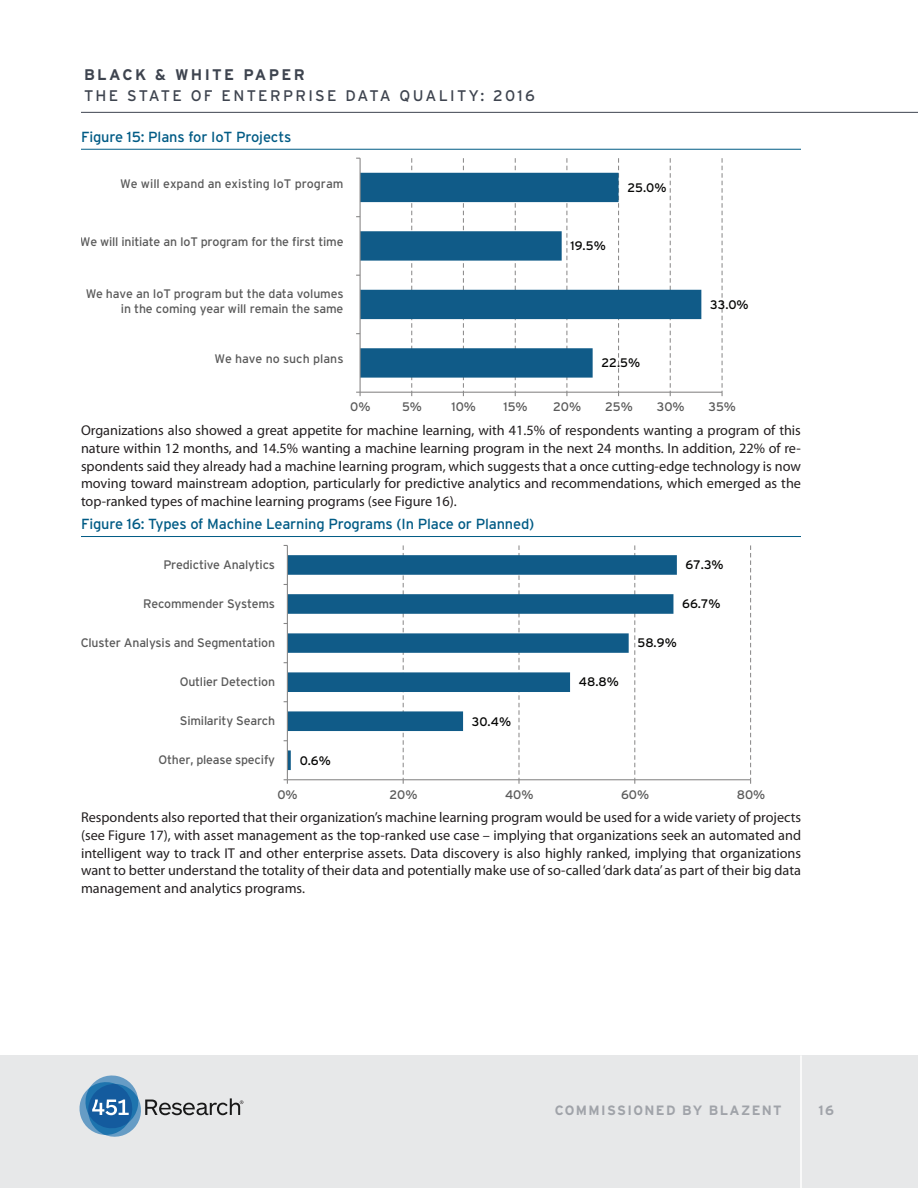
<style>
.page{position:relative;width:918px;height:1188px;background:#fff}
.page>*{position:absolute;margin:0;border:0;box-sizing:border-box;transform-origin:0 0}
.t1{font:15.3px "Interstate";letter-spacing:.15em;color:#3e444f}
.t2{font:700 15.3px "Interstate";letter-spacing:.15em;color:#3e444f}
.QuestionHeader{font:14.7px "Interstate";letter-spacing:-.01em;color:#005b85}
.Myriad_Body{font:14.25px/17.7px "Myriad Pro";color:#231f20;text-align:justify}
.t3{font:700 13.5px "Interstate";letter-spacing:.1em;color:#a0a3a9}
.t4{font:12.3px/14.9px "Interstate";letter-spacing:-.015em;color:#5a5a5a;text-align:right}
.t5{font:12.3px "Interstate";color:#050504}
</style>
<div class="page">
<div style="left:0;top:1055px;width:918px;height:133px;background:#e7e8e9"></div>
<hr style="left:81px;top:112px;width:837px;height:1px;background:#3e444f">
<svg style="left:80px;top:1076px;width:163px;height:61px"></svg>
<hr style="left:800px;top:1055px;width:2px;height:133px;background:#fff">
<hr style="left:81px;top:149px;width:720px;height:1px;background:#005b85">
<hr style="left:81px;top:536px;width:720px;height:1px;background:#005b85">
<svg style="left:361px;top:173px;width:340px;height:205px"></svg>
<hr style="left:360px;top:392px;width:362px;height:1px;background:#878686">
<svg style="left:722px;top:158px;width:1px;height:238px"></svg>
<svg style="left:670px;top:158px;width:1px;height:238px"></svg>
<svg style="left:618px;top:158px;width:1px;height:238px"></svg>
<svg style="left:566px;top:158px;width:2px;height:238px"></svg>
<svg style="left:515px;top:158px;width:1px;height:238px"></svg>
<svg style="left:463px;top:158px;width:1px;height:238px"></svg>
<svg style="left:411px;top:158px;width:1px;height:238px"></svg>
<hr style="left:360px;top:158px;width:1px;height:234px;background:#878686">
<svg style="left:288px;top:555px;width:389px;height:215px"></svg>
<hr style="left:287px;top:779px;width:464px;height:1px;background:#878686">
<svg style="left:750px;top:545px;width:1px;height:239px"></svg>
<svg style="left:634px;top:545px;width:1px;height:239px"></svg>
<svg style="left:518px;top:545px;width:2px;height:239px"></svg>
<svg style="left:403px;top:545px;width:1px;height:239px"></svg>
<hr style="left:287px;top:545px;width:1px;height:235px;background:#878686">
<svg style="left:284px;top:779px;width:4px;height:5px"></svg>
<p class="t2" style="left:84px;top:65px;width:222px">BLACK &amp; WHITE PAPER</p>
<p class="t1" style="left:84px;top:86px;width:452px">THE STATE OF ENTERPRISE DATA QUALITY: 2016</p>
<p class="QuestionHeader" style="left:81px;top:128px;width:212px">Figure 15: Plans for IoT Projects</p>
<p class="t4" style="left:120px;top:176px;width:225px">We will expand an existing IoT program</p>
<p class="t4" style="left:80px;top:235px;width:265px">We will initiate an IoT program for the first time</p>
<p class="t4" style="left:86px;top:286px;width:259px">We have an IoT program but the data volumes in the coming year will remain the same</p>
<p class="t4" style="left:214px;top:352px;width:131px">We have no such plans</p>
<p class="t5" style="left:570px;top:238px;width:37px">19.5%</p>
<p class="t5" style="left:627px;top:180px;width:41px">25.0%</p>
<p class="t5" style="left:602px;top:355px;width:40px">22.5%</p>
<p class="t5" style="left:710px;top:297px;width:40px">33.0%</p>
<p class="t4" style="left:350px;top:400px;width:22px">0%</p>
<p class="t4" style="left:402px;top:400px;width:21px">5%</p>
<p class="t4" style="left:452px;top:400px;width:26px">10%</p>
<p class="t4" style="left:503px;top:400px;width:26px">15%</p>
<p class="t4" style="left:553px;top:400px;width:30px">20%</p>
<p class="t4" style="left:605px;top:400px;width:29px">25%</p>
<p class="t4" style="left:657px;top:400px;width:29px">30%</p>
<p class="t4" style="left:709px;top:400px;width:29px">35%</p>
<p class="Myriad_Body" style="left:81px;top:421px;width:722px">Organizations also showed a great appetite for machine learning, with 41.5% of respondents wanting a program of this nature within 12 months, and 14.5% wanting a machine learning program in the next 24 months. In addition, 22% of re&shy;spondents said they already had a machine learning program, which suggests that a once cutting-edge technology is now moving toward mainstream adoption, particularly for predictive analytics and recommendations, which emerged as the top-ranked types of machine learning programs (see Figure 16).</p>
<p class="QuestionHeader" style="left:81px;top:515px;width:455px">Figure 16: Types of Machine Learning Programs (In Place or Planned)</p>
<p class="t4" style="left:163px;top:557px;width:113px">Predictive Analytics</p>
<p class="t5" style="left:686px;top:557px;width:40px">67.3%</p>
<p class="t4" style="left:143px;top:596px;width:134px">Recommender Systems</p>
<p class="t5" style="left:682px;top:597px;width:40px">66.7%</p>
<p class="t4" style="left:81px;top:635px;width:196px">Cluster Analysis and Segmentation</p>
<p class="t5" style="left:637px;top:636px;width:41px">58.9%</p>
<p class="t4" style="left:180px;top:674px;width:97px">Outlier Detection</p>
<p class="t5" style="left:579px;top:675px;width:42px">48.8%</p>
<p class="t4" style="left:180px;top:713px;width:97px">Similarity Search</p>
<p class="t5" style="left:472px;top:714px;width:41px">30.4%</p>
<p class="t4" style="left:159px;top:752px;width:118px">Other, please specify</p>
<p class="t5" style="left:300px;top:753px;width:33px">0.6%</p>
<p class="t4" style="left:278px;top:787px;width:22px">0%</p>
<p class="t4" style="left:390px;top:787px;width:29px">20%</p>
<p class="t4" style="left:505px;top:787px;width:30px">40%</p>
<p class="t4" style="left:621px;top:787px;width:30px">60%</p>
<p class="t4" style="left:737px;top:787px;width:30px">80%</p>
<p class="Myriad_Body" style="left:81px;top:808px;width:722px">Respondents also reported that their organization’s machine learning program would be used for a wide variety of projects (see Figure 17), with asset management as the top-ranked use case – implying that organizations seek an automated and intelligent way to track IT and other enterprise assets. Data discovery is also highly ranked, implying that organizations want to better understand the totality of their data and potentially make use of so-called ‘dark data’ as part of their big data management and analytics programs.</p>
<p class="t3" style="left:555px;top:1102px;width:228px">COMMISSIONED BY BLAZENT</p>
<p class="t3" style="left:818px;top:1102px;width:17px">16</p>
</div>
